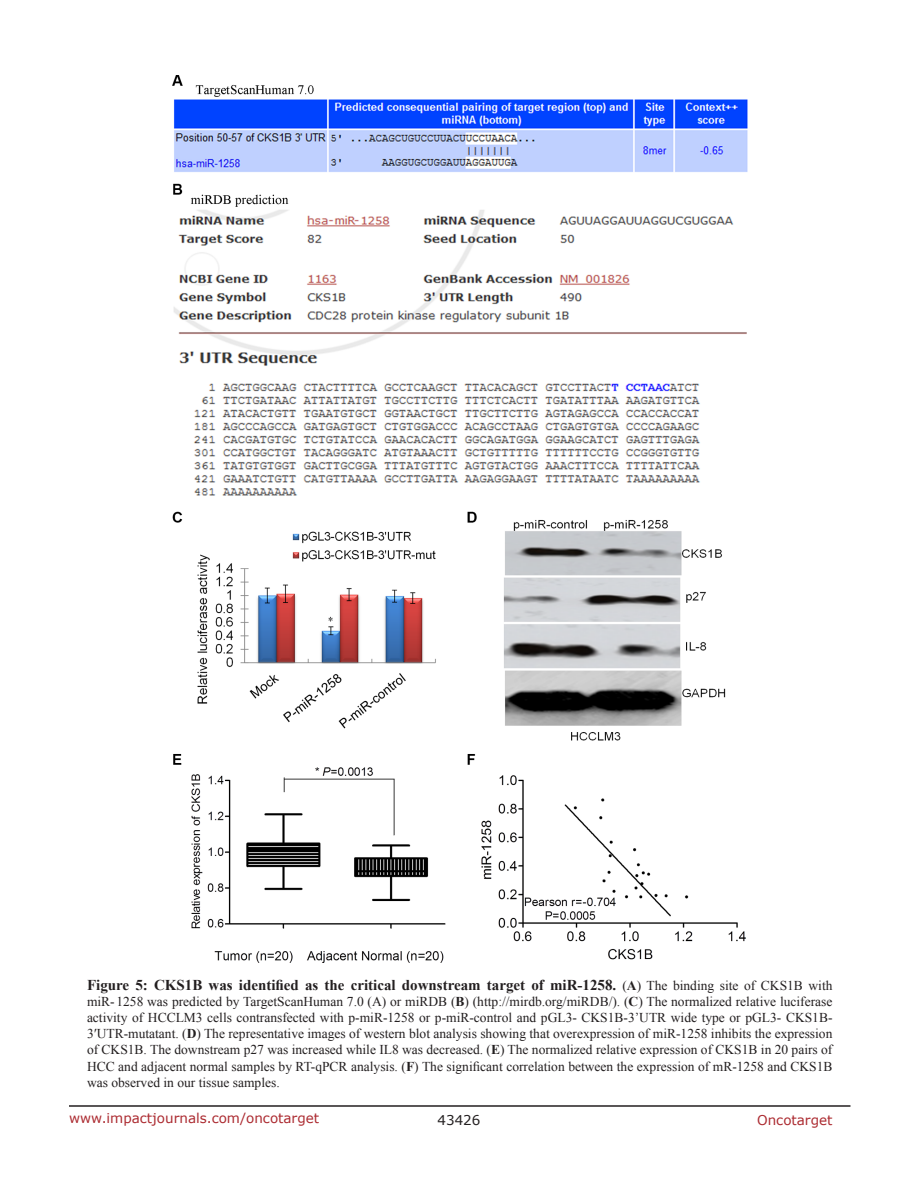
<style>
.page{position:relative;width:918px;height:1188px;background:#fff}
.page>*{position:absolute;margin:0;border:0;box-sizing:border-box;transform-origin:0 0}
.FigureText{font:700 15px "Times New Roman";color:#231f20}
.FigureText-2{font:13.5px/16.2px "Times New Roman";color:#231f20;text-align:justify}
.t1{font:13.5px "Verdana";color:#ac2b31}
.t2{font:13.5px "Verdana";color:#231f20}
.s1{font-weight:400;font-size:13.5px}
.s2{font-size:13.5px}
.s3{font-weight:700}
</style>
<div class="page">
<hr style="left:69px;top:1105px;width:781px;height:2px;background:#231f20">
<img style="left:172px;top:76px;width:575px;height:887px">
<p class="FigureText" style="left:87px;top:974px;width:747px">Figure 5: CKS1B was identified as the critical downstream target of miR-1258. <span class="s1">(</span><span class="s2">A</span><span class="s1">) The binding site of CKS1B with</span></p>
<p class="FigureText-2" style="left:87px;top:993px;width:747px">miR-1258 was predicted by TargetScanHuman 7.0 (A) or miRDB (<span class="s3">B</span>) (http://mirdb.org/miRDB/). (<span class="s3">C</span>) The normalized relative luciferase activity of HCCLM3 cells contransfected with p-miR-1258 or p-miR-control and pGL3- CKS1B-3’UTR wide type or pGL3- CKS1B-3′UTR-mutatant. (<span class="s3">D</span>) The representative images of western blot analysis showing that overexpression of miR-1258 inhibits the expression of CKS1B. The downstream p27 was increased while IL8 was decreased. (<span class="s3">E</span>) The normalized relative expression of CKS1B in 20 pairs of HCC and adjacent normal samples by RT-qPCR analysis. (<span class="s3">F</span>) The significant correlation between the expression of mR-1258 and CKS1B was observed in our tissue samples.</p>
<p class="t1" style="left:69px;top:1109px;width:252px">www.impactjournals.com/oncotarget</p>
<p class="t2" style="left:438px;top:1111px;width:44px">43426</p>
<p class="t1" style="left:757px;top:1111px;width:77px">Oncotarget</p>
</div>
